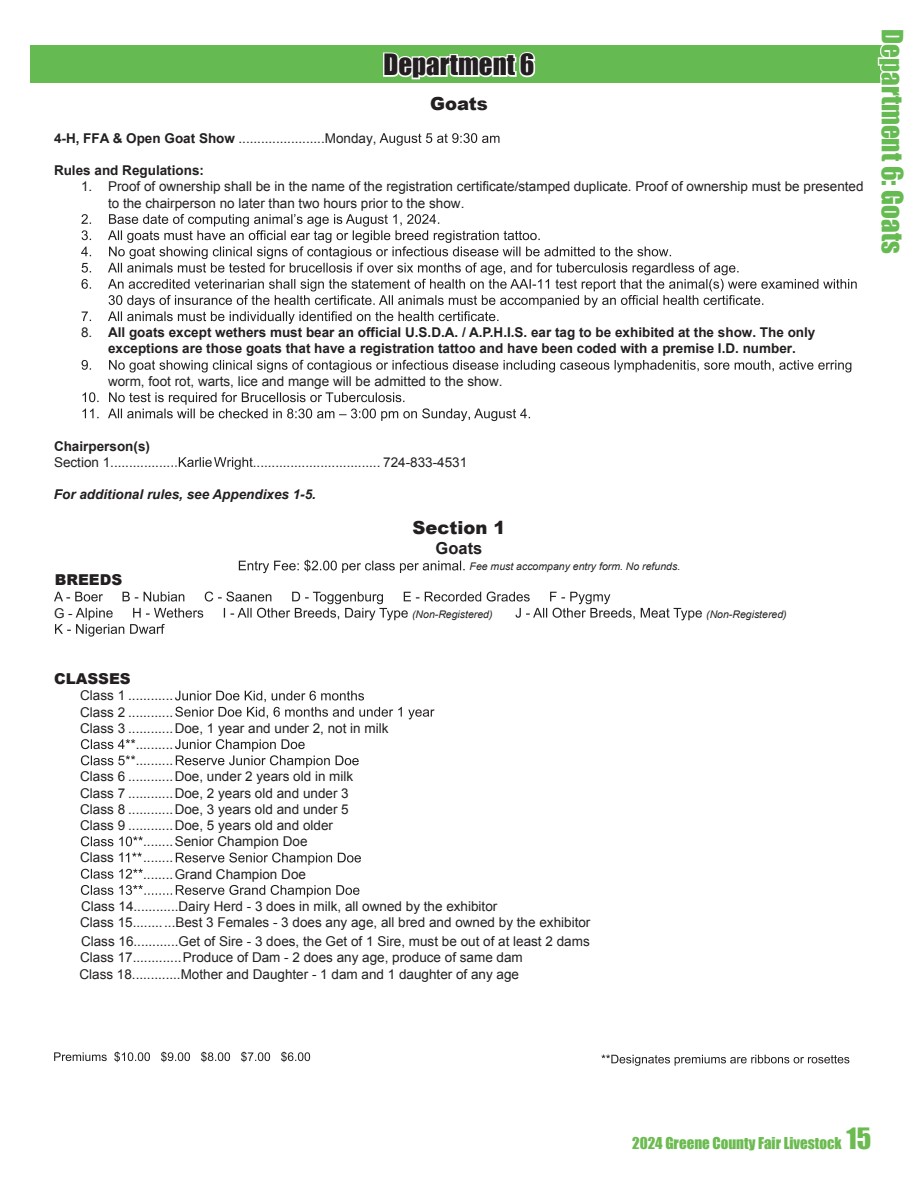
<style>
.page{position:relative;width:918px;height:1188px;background:#fff}
.page>*{position:absolute;margin:0;border:0;box-sizing:border-box;transform-origin:0 0}
.t1{font:27px "Impact";color:#65ba52}
.t2{font:27px "Impact";color:#231f20}
.t3{font:900 18px "Arial";color:#231f20}
.t4{font:700 16.5px "Arial";color:#231f20}
.t5{font:15px "Impact";color:#6bbb51}
.t6{font:900 15px "Arial";color:#231f20}
.t7{font:13.5px/16.2px "Arial";color:#231f20}
.t8{font:700 13.5px/16.2px "Arial";color:#231f20;text-align:center}
.t9{font:italic 700 13.5px "Arial";color:#231f20}
.t10{font:italic 10.5px "Arial";color:#231f20}
.s1{font-weight:700}
.s2{font-weight:400}
.s3{font-size:27px}
</style>
<div class="page">
<div style="left:30px;top:45px;width:858px;height:38px;background:#65ba52"></div>
<svg style="left:877px;top:45px;width:12px;height:38px"></svg>
<svg style="left:383px;top:52px;width:153px;height:28px"></svg>
<svg style="left:380px;top:133px;width:120px;height:13px"></svg>
<svg style="left:81px;top:214px;width:776px;height:110px"></svg>
<svg style="left:82px;top:360px;width:769px;height:12px"></svg>
<svg style="left:82px;top:392px;width:448px;height:29px"></svg>
<svg style="left:172px;top:457px;width:81px;height:13px"></svg>
<svg style="left:239px;top:560px;width:226px;height:13px"></svg>
<svg style="left:54px;top:592px;width:648px;height:45px"></svg>
<svg style="left:175px;top:691px;width:260px;height:28px"></svg>
<svg style="left:81px;top:739px;width:54px;height:10px"></svg>
<svg style="left:81px;top:755px;width:54px;height:10px"></svg>
<svg style="left:175px;top:739px;width:184px;height:29px"></svg>
<svg style="left:81px;top:836px;width:62px;height:10px"></svg>
<svg style="left:126px;top:853px;width:16px;height:9px"></svg>
<svg style="left:176px;top:853px;width:185px;height:12px"></svg>
<svg style="left:81px;top:869px;width:62px;height:10px"></svg>
<svg style="left:54px;top:1052px;width:256px;height:10px"></svg>
<svg style="left:601px;top:1055px;width:248px;height:11px"></svg>
<svg style="left:81px;top:885px;width:278px;height:12px"></svg>
<h1 class="t2" style="left:383px;top:44px;width:153px">Department 6</h1>
<h2 class="t3" style="left:430px;top:91px;width:59px">Goats</h2>
<p class="t7" style="left:54px;top:130px;width:324px"><span class="s1">4-H, FFA &amp; Open Goat Show</span> .......................Monday,</p>
<p class="t8" style="left:54px;top:163px;width:152px">Rules and Regulations:</p>
<p class="t7" style="left:108px;top:179px;width:757px;text-indent:-27px">1. Proof of ownership shall be in the name of the registration certificate/stamped duplicate. Proof of ownership must be presented to the chairperson no later than two hours prior to the show.</p>
<h1 class="t1" style="left:913px;top:29px;width:226px;rotate:90deg">Department 6: Goats</h1>
<p class="t8" style="left:81px;top:325px;width:736px"><span class="s2">8.</span> All goats except wethers must bear an official U.S.D.A. / A.P.H.I.S. ear tag to be exhibited at the show. The only exceptions are those goats that have a registration tattoo and have been coded with a premise I.D. number.</p>
<p class="t7" style="left:108px;top:373px;width:396px">worm, foot rot, warts, lice and mange will be admitted to the show.</p>
<p class="t8" style="left:54px;top:438px;width:98px">Chairperson(s)</p>
<p class="t7" style="left:54px;top:454px;width:118px">Section 1................</p>
<p class="t7" style="left:253px;top:454px;width:216px">.................................. 724-833-4531</p>
<p class="t9" style="left:54px;top:486px;width:264px">For additional rules, see Appendixes 1-5.</p>
<h2 class="t3" style="left:412px;top:515px;width:95px">Section 1</h2>
<p class="t4" style="left:436px;top:537px;width:48px">Goats</p>
<p class="t10" style="left:470px;top:560px;width:212px">Fee must accompany entry form. No refunds.</p>
<p class="t6" style="left:55px;top:569px;width:69px">BREEDS</p>
<p class="t7" style="left:54px;top:605px;width:20px">G -</p>
<p class="t10" style="left:412px;top:607px;width:82px">(Non-Registered)</p>
<p class="t10" style="left:706px;top:607px;width:82px">(Non-Registered)</p>
<p class="t6" style="left:54px;top:668px;width:78px">CLASSES</p>
<p class="t7" style="left:80px;top:688px;width:95px">Class 1 ............</p>
<p class="t7" style="left:80px;top:704px;width:95px">Class 2 ............</p>
<p class="t7" style="left:80px;top:720px;width:310px">Class 3 ............Doe, 1 year and under 2, not in milk</p>
<p class="t7" style="left:136px;top:736px;width:39px">..........</p>
<p class="t7" style="left:136px;top:752px;width:39px">..........</p>
<p class="t7" style="left:80px;top:769px;width:275px">Class 6 ............Doe, under 2 years old in milk</p>
<p class="t7" style="left:80px;top:785px;width:270px">Class 7 ............Doe, 2 years old and under 3</p>
<p class="t7" style="left:80px;top:801px;width:270px">Class 8 ............Doe, 3 years old and under 5</p>
<p class="t7" style="left:80px;top:817px;width:254px">Class 9 ............Doe, 5 years old and older</p>
<p class="t7" style="left:143px;top:833px;width:166px">........Senior Champion Doe</p>
<p class="t7" style="left:80px;top:850px;width:47px">Class 1</p>
<p class="t7" style="left:143px;top:850px;width:164px">........<br>........Grand Champion Doe</p>
<p class="t7" style="left:81px;top:898px;width:418px">Class 14............Dairy Herd - 3 does in milk, all owned by the exhibitor</p>
<p class="t7" style="left:80px;top:914px;width:512px">Class 15...........Best 3 Females - 3 does any age, all bred and owned by the exhibitor</p>
<p class="t7" style="left:81px;top:933px;width:510px">Class 16............Get of Sire - 3 does, the Get of 1 Sire, must be out of at least 2 dams</p>
<p class="t7" style="left:80px;top:949px;width:444px">Class 17.............Produce of Dam - 2 does any age, produce of same dam</p>
<p class="t7" style="left:79px;top:966px;width:441px">Class 18.............Mother and Daughter - 1 dam and 1 daughter of any age</p>
<p class="t5" style="left:632px;top:1131px;width:241px">2024 Greene County Fair Livestock <span class="s3">15</span></p>
</div>
